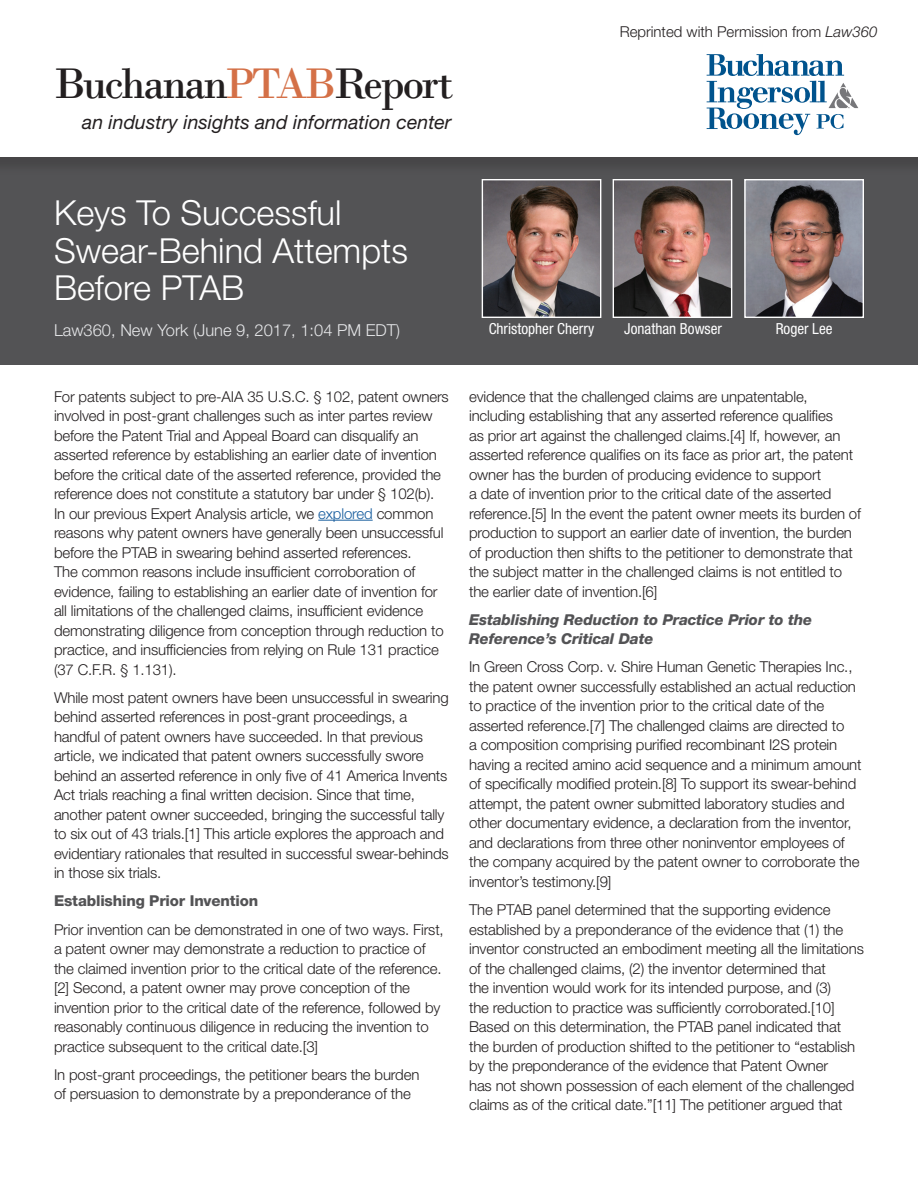
<style>
.page{position:relative;width:918px;height:1188px;background:#fff}
.page>*{position:absolute;margin:0;border:0;box-sizing:border-box;transform-origin:0 0}
.t1{font:45px "Bodoni";letter-spacing:-.06em;color:#231f20}
.t2{font:300 34.5px/37.5px "Helvetica Neue LT Std";color:#fff}
.t3{font:italic 19.5px "Helvetica Neue LT Std";color:#231f20}
.t4{font:300 16.5px "Helvetica Neue LT Std";color:#e6e7e9}
.t5{font:condensed 15.3px "Helvetica Neue LT Std";color:#fff}
.t6{font:300 15px/19.5px "Helvetica Neue LT Std";letter-spacing:-.01em;color:#231f20}
.t7{font:italic 800 15px/19.5px "Helvetica Neue LT Std";letter-spacing:-.01em;color:#535355}
.t8{font:800 15px "Helvetica Neue LT Std";letter-spacing:-.01em;color:#535355}
.s1{color:#d47047}
.s2{font-style:italic}
.s3{color:#175d9e}
</style>
<div class="page">
<div style="left:0;top:124px;width:918px;height:241px;background:#535355"></div>
<div style="left:0;top:2px;width:918px;height:174px;background:#4a4a4c"></div>
<div style="left:0;top:0;width:918px;height:157px;background:#fff"></div>
<svg style="left:707px;top:54px;width:151px;height:81px"></svg>
<hr style="left:318px;top:520px;width:55px;height:1px;background:#175d9e">
<img style="left:746px;top:181px;width:116px;height:135px">
<img style="left:484px;top:181px;width:115px;height:135px">
<div style="left:744px;top:179px;width:120px;height:139px;border:1px solid #fff"></div>
<div style="left:482px;top:179px;width:119px;height:139px;border:1px solid #fff"></div>
<img style="left:615px;top:181px;width:115px;height:135px">
<div style="left:613px;top:179px;width:119px;height:139px;border:1px solid #fff"></div>
<h1 class="t1" style="left:54px;top:57px;width:402px">Buchanan<span class="s1">PTAB</span>Report</h1>
<h3 class="t3" style="left:82px;top:110px;width:371px">an industry insights and information center</h3>
<p class="t6" style="left:620px;top:22px;width:259px">Reprinted with Permission from <span class="s2">Law360</span></p>
<h2 class="t2" style="left:54px;top:193px;width:356px">Keys To Successful<br>Swear-Behind Attempts<br>Before PTAB</h2>
<p class="t4" style="left:54px;top:320px;width:348px">Law360, New York (June 9, 2017, 1:04 PM EDT)</p>
<p class="t5" style="left:489px;top:319px;width:107px">Christopher Cherry</p>
<p class="t5" style="left:624px;top:319px;width:99px">Jonathan Bowser</p>
<p class="t5" style="left:776px;top:319px;width:58px">Roger Lee</p>
<p class="t6" style="left:54px;top:386px;width:396px">For patents subject to pre-AIA 35 U.S.C. § 102, patent owners involved in post-grant challenges such as inter partes review before the Patent Trial and Appeal Board can disqualify an asserted reference by establishing an earlier date of invention before the critical date of the asserted reference, provided the reference does not constitute a statutory bar under § 102(b).<br>In our previous Expert Analysis article, we <span class="s3">explored</span> common reasons why patent owners have generally been unsuccessful before the PTAB in swearing behind asserted references.<br>The common reasons include insufficient corroboration of evidence, failing to establishing an earlier date of invention for all limitations of the challenged claims, insufficient evidence demonstrating diligence from conception through reduction to practice, and insufficiencies from relying on Rule 131 practice (37 C.F.R. § 1.131).</p>
<p class="t6" style="left:54px;top:687px;width:396px">While most patent owners have been unsuccessful in swearing behind asserted references in post-grant proceedings, a handful of patent owners have succeeded. In that previous article, we indicated that patent owners successfully swore behind an asserted reference in only five of 41 America Invents Act trials reaching a final written decision. Since that time, another patent owner succeeded, bringing the successful tally to six out of 43 trials.[1] This article explores the approach and evidentiary rationales that resulted in successful swear-behinds in those six trials.</p>
<p class="t8" style="left:54px;top:892px;width:206px">Establishing Prior Invention</p>
<p class="t6" style="left:54px;top:919px;width:391px">Prior invention can be demonstrated in one of two ways. First, a patent owner may demonstrate a reduction to practice of the claimed invention prior to the critical date of the reference. [2] Second, a patent owner may prove conception of the invention prior to the critical date of the reference, followed by reasonably continuous diligence in reducing the invention to practice subsequent to the critical date.[3]</p>
<p class="t6" style="left:54px;top:1064px;width:367px">In post-grant proceedings, the petitioner bears the burden of persuasion to demonstrate by a preponderance of the</p>
<p class="t6" style="left:469px;top:386px;width:393px">evidence that the challenged claims are unpatentable, including establishing that any asserted reference qualifies<br>as prior art against the challenged claims.[4] If, however, an asserted reference qualifies on its face as prior art, the patent owner has the burden of producing evidence to support<br>a date of invention prior to the critical date of the asserted reference.[5] In the event the patent owner meets its burden of production to support an earlier date of invention, the burden of production then shifts to the petitioner to demonstrate that the subject matter in the challenged claims is not entitled to the earlier date of invention.[6]</p>
<p class="t7" style="left:469px;top:610px;width:345px">Establishing Reduction to Practice Prior to the<br>Reference’s Critical Date</p>
<p class="t6" style="left:469px;top:657px;width:394px">In Green Cross Corp. v. Shire Human Genetic Therapies Inc., the patent owner successfully established an actual reduction to practice of the invention prior to the critical date of the asserted reference.[7] The challenged claims are directed to<br>a composition comprising purified recombinant I2S protein having a recited amino acid sequence and a minimum amount of specifically modified protein.[8] To support its swear-behind attempt, the patent owner submitted laboratory studies and other documentary evidence, a declaration from the inventor, and declarations from three other noninventor employees of the company acquired by the patent owner to corroborate the inventor’s testimony.[9]</p>
<p class="t6" style="left:469px;top:900px;width:396px">The PTAB panel determined that the supporting evidence established by a preponderance of the evidence that (1) the inventor constructed an embodiment meeting all the limitations of the challenged claims, (2) the inventor determined that<br>the invention would work for its intended purpose, and (3)<br>the reduction to practice was sufficiently corroborated.[10] Based on this determination, the PTAB panel indicated that the burden of production shifted to the petitioner to “establish by the preponderance of the evidence that Patent Owner<br>has not shown possession of each element of the challenged claims as of the critical date.”[11] The petitioner argued that</p>
</div>
